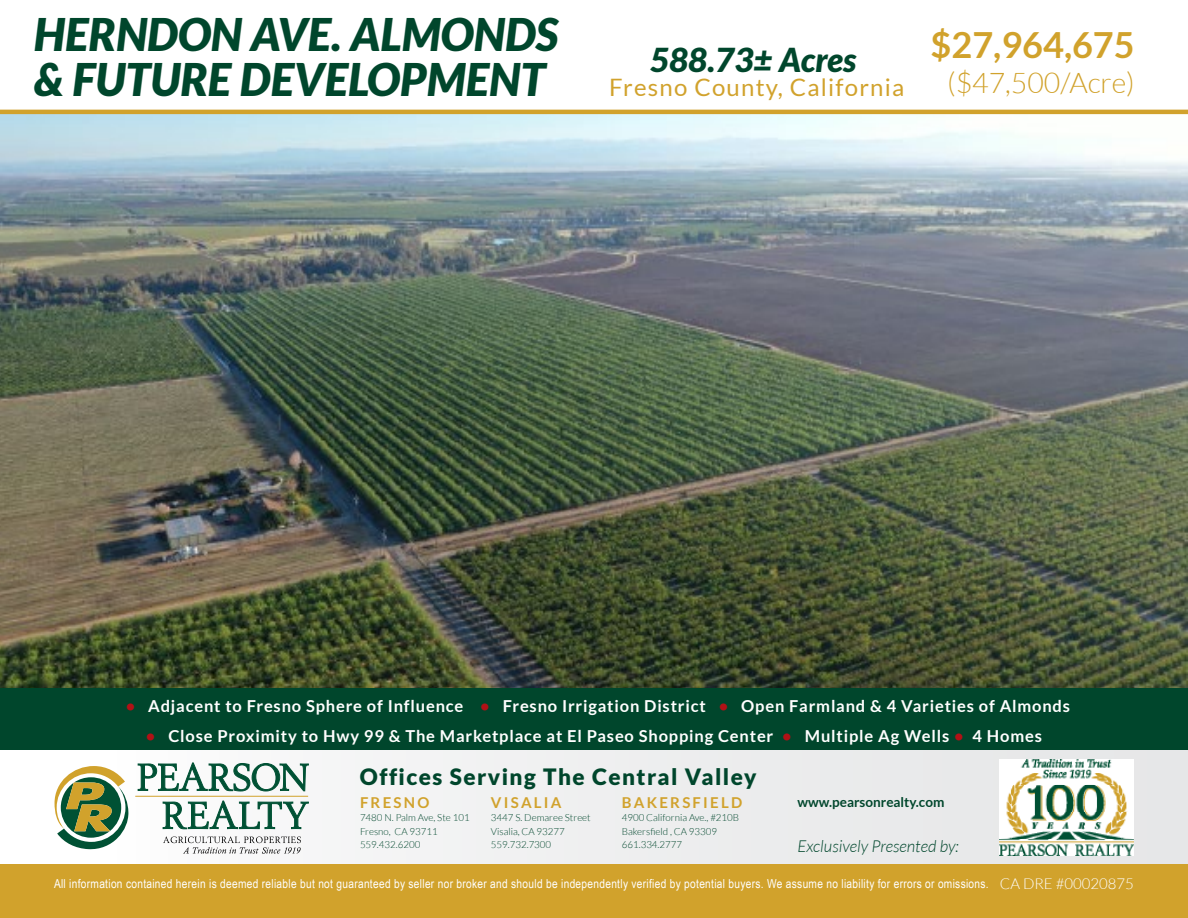
<style>
.page{position:relative;width:1188px;height:918px;background:#fff}
.page>*{position:absolute;margin:0;border:0;box-sizing:border-box;transform-origin:0 0}
.t1{font:italic 900 45px/45px "Lato";color:#00462c}
.t2{font:700 36px "Lato";color:#d1a22c}
.t3{font:italic 900 33px "Lato";color:#00462c}
.t4{font:300 28.5px "Lato";color:#d1a22c}
.t5{font:24px "Lato";letter-spacing:.05em;color:#d1a22c}
.t6{font:900 22.5px "Lato";letter-spacing:.065em;color:#00462c}
.t7{font:700 16.5px "Lato";letter-spacing:.05em;color:#fff}
.t8{font:italic 300 16.5px "Lato";color:#00462c}
.t9{font:700 15px "Lato";letter-spacing:.15em;color:#d1a22c}
.t10{font:300 15px "Lato";color:#fff}
.t11{font:700 13.5px "Lato";color:#00462c}
.t12{font:12.3px "Arial Narrow";letter-spacing:.025em;color:#fff}
.t13{font:300 9.75px/13.5px "Lato";color:#00462c}
.s1{color:#b11116}
</style>
<div class="page">
<div style="left:0;top:750px;width:1188px;height:114px;background:linear-gradient(to right,#fefefe,#e3e4e5)"></div>
<div style="left:0;top:864px;width:1188px;height:54px;background:#d1a22c"></div>
<img style="left:0;top:114px;width:1188px;height:574px">
<div style="left:0;top:688px;width:1188px;height:62px;background:#00462c"></div>
<img style="left:999px;top:759px;width:134px;height:96px">
<svg style="left:163px;top:836px;width:138px;height:17px"></svg>
<svg style="left:138px;top:762px;width:171px;height:29px"></svg>
<svg style="left:163px;top:801px;width:146px;height:28px"></svg>
<hr style="left:135px;top:796px;width:173px;height:1px;background:#d1a22c">
<svg style="left:55px;top:766px;width:74px;height:84px"></svg>
<hr style="left:0;top:110px;width:1188px;height:4px;background:#d1a22c">
<h1 class="t1" style="left:34px;top:13px;width:526px">HERNDON AVE. ALMONDS &amp; FUTURE DEVELOPMENT</h1>
<h2 class="t2" style="left:931px;top:24px;width:206px">$27,964,675</h2>
<h3 class="t3" style="left:650px;top:41px;width:208px">588.73± Acres</h3>
<h3 class="t4" style="left:947px;top:67px;width:189px">($47,500/Acre)</h3>
<h3 class="t5" style="left:609px;top:74px;width:297px">Fresno County, California</h3>
<p class="t7" style="left:126px;top:697px;width:946px"><span class="s1">•</span> Adjacent to Fresno Sphere of Influence <span class="s1">•</span> Fresno Irrigation District <span class="s1">•</span> Open Farmland &amp; 4 Varieties of Almonds</p>
<p class="t7" style="left:146px;top:727px;width:898px"><span class="s1">•</span> Close Proximity to Hwy 99 &amp; The Marketplace at El Paseo Shopping Center <span class="s1">•</span> Multiple Ag Wells <span class="s1">•</span> 4 Homes</p>
<h3 class="t6" style="left:360px;top:763px;width:398px">Offices Serving The Central Valley</h3>
<p class="t9" style="left:360px;top:794px;width:71px">FRESNO</p>
<p class="t13" style="left:360px;top:811px;width:111px">7480 N. Palm Ave, Ste 101<br>Fresno, CA 93711<br>559.432.6200</p>
<p class="t9" style="left:622px;top:794px;width:122px">BAKERSFIELD</p>
<p class="t13" style="left:622px;top:811px;width:119px">4900 California Ave., #210B<br>Bakersfield , CA 93309<br>661.334.2777</p>
<p class="t12" style="left:54px;top:875px;width:936px">All information contained herein is deemed reliable but not guaranteed by seller nor broker and should be independently verified by potential buyers. We assume no liability for errors or omissions.</p>
<p class="t9" style="left:491px;top:794px;width:72px">VISALIA</p>
<p class="t13" style="left:491px;top:811px;width:101px">3447 S. Demaree Street<br>Visalia, CA 93277<br>559.732.7300</p>
<p class="t11" style="left:798px;top:795px;width:148px">www.pearsonrealty.com</p>
<p class="t8" style="left:797px;top:838px;width:163px">Exclusively Presented by:</p>
<p class="t10" style="left:1000px;top:876px;width:136px">CA DRE #00020875</p>
</div>
